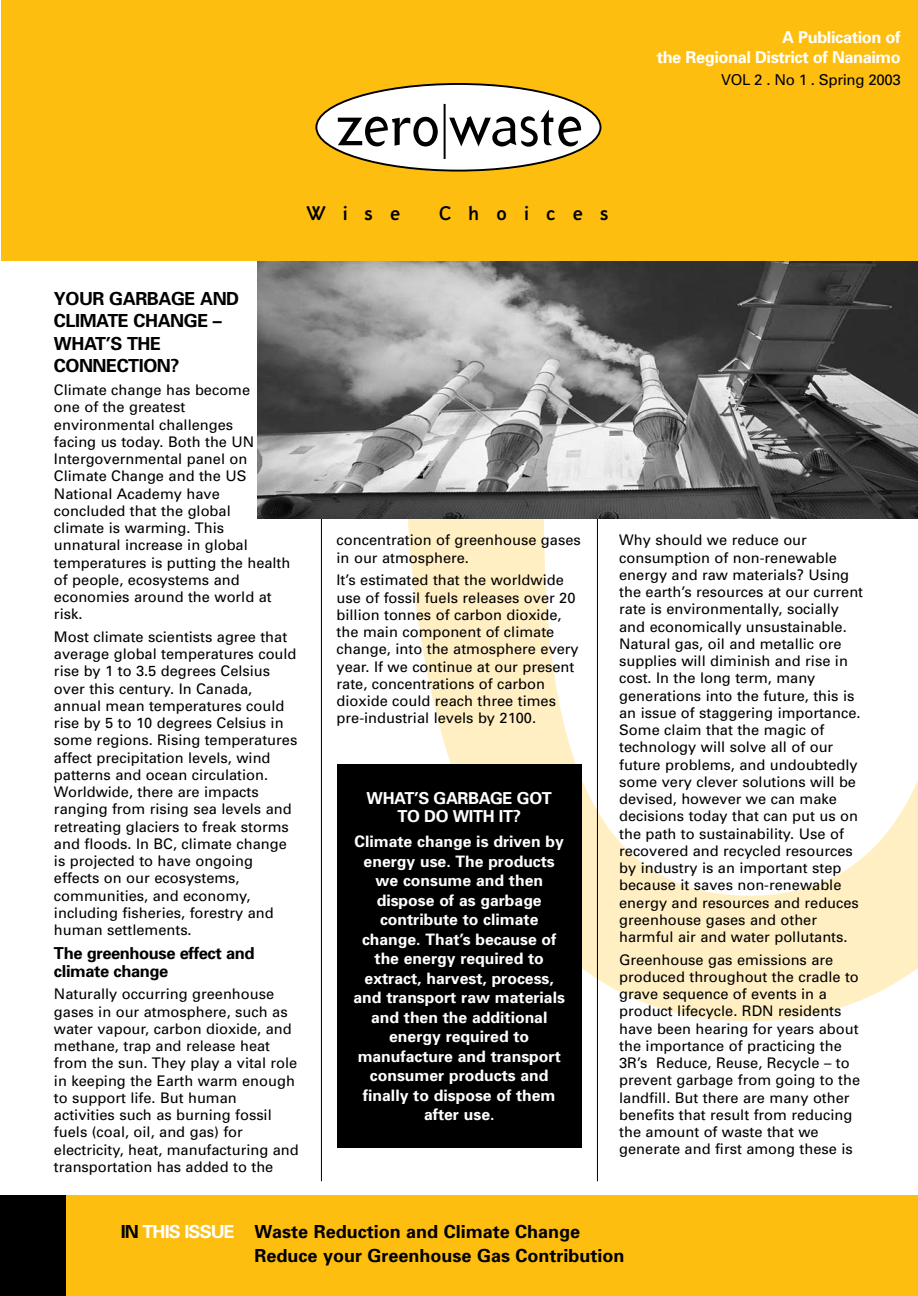
<style>
.page{position:relative;width:918px;height:1296px;background:#fff}
.page>*{position:absolute;margin:0;border:0;box-sizing:border-box;transform-origin:0 0}
.t1{font:59.4px "Arbitrary";color:#000}
.t2{font:500 21.45px "Adderville ITC";letter-spacing:.8em;color:#000}
.t3{font:700 18px/24px "Univers";color:#000}
.t4{font:700 18px/22.5px "Univers";letter-spacing:-.025em;color:#000}
.t5{font:700 16.5px/18px "Univers";letter-spacing:-.025em;color:#000}
.t6{font:700 16.5px/18px "Univers";letter-spacing:-.025em;color:#fff;text-align:center}
.t7{font:700 16.35px/19.8px "Univers";letter-spacing:-.025em;color:#fff;text-align:right}
.t8{font:700 15.75px/19.5px "Univers";color:#fff;text-align:center}
.t9{font:15px "Univers";letter-spacing:-.025em;color:#000}
.t10{font:14.7px/17.2px "Univers";color:#000}
.s1{color:#fff}
</style>
<div class="page">
<svg style="left:408px;top:519px;width:510px;height:502px"></svg>
<div style="left:54px;top:1195px;width:864px;height:101px;background:#febe10"></div>
<hr style="left:321px;top:287px;width:1px;height:894px;background:#000">
<hr style="left:597px;top:287px;width:1px;height:894px;background:#000">
<div style="left:0;top:1195px;width:66px;height:101px;background:#000"></div>
<div style="left:337px;top:764px;width:245px;height:384px;background:#000"></div>
<img style="left:258px;top:260px;width:660px;height:259px">
<div style="left:1px;top:0;width:917px;height:260px;background:#febe10"></div>
<div style="left:316px;top:84px;width:284px;height:87px;background:#fff;border-radius:50%"></div>
<hr style="left:444px;top:104px;width:2px;height:55px;background:#000">
<h1 class="t1" style="left:338px;top:86px;width:248px">zero\\waste\</h1>
<h2 class="t2" style="left:307px;top:200px;width:95px">Wise</h2>
<h2 class="t2" style="left:439px;top:200px;width:171px">Choices</h2>
<p class="t7" style="left:657px;top:27px;width:245px">A Publication of<br>the Regional District of Nanaimo</p>
<p class="t9" style="left:721px;top:70px;width:181px">VOL 2 . No 1 . Spring 2003</p>
<p class="t4" style="left:54px;top:287px;width:187px">Your Garbag e and<br>Climate Chang e –<br>What’s the<br>Connection?</p>
<p class="t10" style="left:54px;top:381px;width:238px">Climate change has become<br>one of the greatest<br>environmental challenges<br>facing us today. Both the UN<br>Intergovernmental panel on<br>Climate Change and the US<br>National Academy have concluded that the global<br>climate is warming. This unnatural increase in global temperatures is putting the health of people, ecosystems and economies around the world at risk.</p>
<p class="t10" style="left:54px;top:628px;width:245px">Most climate scientists agree that average global temperatures could rise by 1 to 3.5 degrees Celsius over this century. In Canada, annual mean temperatures could rise by 5 to 10 degrees Celsius in some regions. Rising temperatures affect precipitation levels, wind patterns and ocean circulation.<br>Worldwide, there are impacts ranging from rising sea levels and retreating glaciers to freak storms and floods. In BC, climate change is projected to have ongoing effects on our ecosystems, communities, and economy, including fisheries, forestry and human settlements.</p>
<p class="t5" style="left:54px;top:943px;width:202px">The greenhouse effect and climate change</p>
<p class="t10" style="left:54px;top:985px;width:246px">Naturally occurring greenhouse gases in our atmosphere, such as water vapour, carbon dioxide, and methane, trap and release heat from the sun. They play a vital role in keeping the Earth warm enough to support life. But human activities such as burning fossil fuels (coal, oil, and gas) for electricity, heat, manufacturing and transportation has added to the</p>
<p class="t10" style="left:337px;top:531px;width:246px">concentration of greenhouse gases in our atmosphere.</p>
<p class="t10" style="left:337px;top:571px;width:244px">It’s estimated that the worldwide use of fossil fuels releases over 20 billion tonnes of carbon dioxide, the main component of climate change, into the atmosphere every year. If we continue at our present rate, concentrations of carbon dioxide could reach three times pre-industrial levels by 2100.</p>
<p class="t6" style="left:367px;top:789px;width:187px">What’s garbag e g ot to do with it?</p>
<p class="t8" style="left:354px;top:831px;width:213px">Climate change is driven by energy use. The products we consume and then dispose of as garbage contribute to climate change. That’s because of the energy required to extract, harvest, process, and transport raw materials and then the additional energy required to manufacture and transport consumer products and finally to dispose of them after use.</p>
<p class="t10" style="left:619px;top:531px;width:245px">Why should we reduce our consumption of non-renewable energy and raw materials? Using the earth’s resources at our current rate is environmentally, socially and economically unsustainable.<br>Natural gas, oil and metallic ore supplies will diminish and rise in cost. In the long term, many generations into the future, this is an issue of staggering importance.<br>Some claim that the magic of technology will solve all of our future problems, and undoubtedly some very clever solutions will be devised, however we can make decisions today that can put us on the path to sustainability. Use of recovered and recycled resources by industry is an important step because it saves non-renewable energy and resources and reduces greenhouse gases and other harmful air and water pollutants.</p>
<p class="t10" style="left:619px;top:951px;width:242px">Greenhouse gas emissions are produced throughout the cradle to grave sequence of events in a product lifecycle. RDN residents have been hearing for years about the importance of practicing the<br>3R’s Reduce, Reuse, Recycle – to prevent garbage from going to the landfill. But there are many other benefits that result from reducing the amount of waste that we generate and first among these is</p>
<p class="t3" style="left:255px;top:1219px;width:372px;text-indent:-134px">In <span class="s1">This Issue</span> Waste Reduction and Climate Change<br>Reduce your Greenhouse Gas Contribution</p>
</div>
